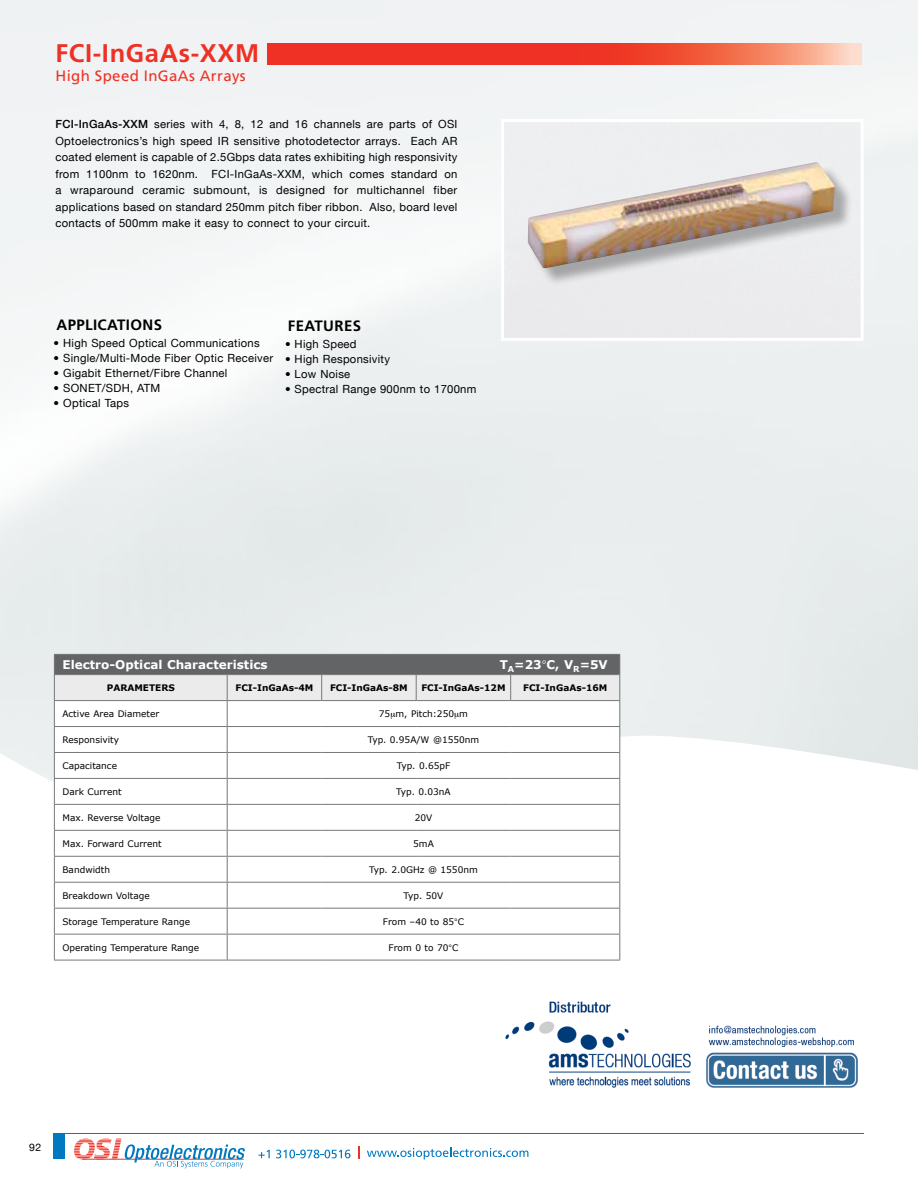
<style>
.page{position:relative;width:918px;height:1188px;background:#fff}
.page>*{position:absolute;margin:0;border:0;box-sizing:border-box;transform-origin:0 0}
.t1{font:700 25.5px "Frutiger";letter-spacing:.025em;color:#ee3124}
.t2{font:15px "Frutiger";letter-spacing:.025em;color:#ee3124}
.t3{font:700 15px "Frutiger";letter-spacing:.025em;color:#000}
.t4{font:700 12px "Verdana";color:#fff}
.t5{font:11.25px/16.5px "Helvetica Neue LT";letter-spacing:.025em;color:#000;text-align:justify}
.t6{font:10.5px "Helvetica Neue LT";color:#000}
.t7{font:9px "Verdana";color:#000}
.t8{font:700 9px "Verdana";color:#000}
.s1{font-weight:500}
</style>
<div class="page">
<img style="left:0;top:0;width:918px;height:828px">
<hr style="left:54px;top:1133px;width:810px;height:1px;background:#0079c1">
<div style="left:54px;top:1133px;width:11px;height:26px;background:#0079c1"></div>
<svg style="left:259px;top:1150px;width:11px;height:8px"></svg>
<svg style="left:276px;top:1150px;width:74px;height:8px"></svg>
<svg style="left:358px;top:1146px;width:1px;height:12px"></svg>
<svg style="left:367px;top:1148px;width:161px;height:11px"></svg>
<svg style="left:74px;top:1139px;width:171px;height:29px"></svg>
<div style="left:505px;top:123px;width:355px;height:214px;background:#ececef"></div>
<div style="left:501px;top:119px;width:363px;height:222px;border:3px solid #fff"></div>
<div style="left:530px;top:165px;width:323px;height:122px;background:#000;opacity:.3"></div>
<img style="left:528px;top:162px;width:307px;height:106px">
<hr style="left:54px;top:654px;width:173px;height:1px;background:#77787b">
<hr style="left:227px;top:654px;width:95px;height:1px;background:#77787b">
<hr style="left:322px;top:654px;width:94px;height:1px;background:#77787b">
<hr style="left:416px;top:654px;width:95px;height:1px;background:#77787b">
<hr style="left:511px;top:654px;width:109px;height:1px;background:#77787b">
<hr style="left:54px;top:960px;width:173px;height:1px;background:#77787b">
<hr style="left:227px;top:960px;width:95px;height:1px;background:#77787b">
<hr style="left:322px;top:960px;width:94px;height:1px;background:#77787b">
<hr style="left:416px;top:960px;width:95px;height:1px;background:#77787b">
<hr style="left:511px;top:960px;width:109px;height:1px;background:#77787b">
<svg style="left:268px;top:44px;width:594px;height:20px;background:#f04f3c"></svg>
<img style="left:505px;top:1001px;width:353px;height:87px">
<svg style="left:54px;top:655px;width:566px;height:305px"></svg>
<h1 class="t1" style="left:56px;top:38px;width:205px">FCI-InGaAs-XXM</h1>
<h2 class="t2" style="left:56px;top:67px;width:192px">High Speed InGaAs Arrays</h2>
<p class="t5" style="left:56px;top:116px;width:404px"><span class="s1">FCI-InGaAs-XXM</span> series with 4, 8, 12 and 16 channels are parts of OSI Optoelectronics’s high speed IR sensitive photodetector arrays. Each AR coated element is capable of 2.5Gbps data rates exhibiting high responsivity from 1100nm to 1620nm. FCI-InGaAs-XXM, which comes standard on a wraparound ceramic submount, is designed for multichannel fiber applications based on standard 250mm pitch fiber ribbon. Also, board level contacts of 500mm make it easy to connect to your circuit.</p>
<h2 class="t3" style="left:57px;top:316px;width:107px">APPLICATIONS</h2>
<p class="t5" style="left:54px;top:335px;width:208px">• High Speed Optical Communications</p>
<p class="t5" style="left:54px;top:350px;width:221px">• Single/Multi-Mode Fiber Optic Receiver</p>
<p class="t5" style="left:54px;top:365px;width:175px">• Gigabit Ethernet/Fibre Channel</p>
<p class="t5" style="left:54px;top:380px;width:108px">• SONET/SDH, ATM</p>
<p class="t5" style="left:54px;top:395px;width:77px">• Optical Taps</p>
<h2 class="t3" style="left:288px;top:317px;width:75px">FEATURES</h2>
<p class="t5" style="left:285px;top:336px;width:73px">• High Speed</p>
<p class="t5" style="left:285px;top:351px;width:107px">• High Responsivity</p>
<p class="t5" style="left:285px;top:366px;width:67px">• Low Noise</p>
<p class="t5" style="left:285px;top:381px;width:193px">• Spectral Range 900nm to 1700nm</p>
<p class="t4" style="left:62px;top:657px;width:207px">Electro-Optical Characteristics</p>
<p class="t4" style="left:500px;top:657px;width:109px">T<sub>A</sub>=23 C, V<sub>R</sub>=5V</p>
<p class="t8" style="left:107px;top:682px;width:69px">PARAMETERS</p>
<p class="t8" style="left:236px;top:682px;width:79px">FCI-InGaAs-4M</p>
<p class="t8" style="left:330px;top:682px;width:79px">FCI-InGaAs-8M</p>
<p class="t8" style="left:421px;top:682px;width:86px">FCI-InGaAs-12M</p>
<p class="t8" style="left:523px;top:682px;width:86px">FCI-InGaAs-16M</p>
<p class="t7" style="left:62px;top:708px;width:98px">Active Area Diameter</p>
<p class="t7" style="left:379px;top:708px;width:91px">75 m, Pitch:250 m</p>
<p class="t7" style="left:62px;top:734px;width:58px">Responsivity</p>
<p class="t7" style="left:368px;top:734px;width:113px">Typ. 0.95A/W @1550nm</p>
<p class="t7" style="left:62px;top:760px;width:56px">Capacitance</p>
<p class="t7" style="left:397px;top:760px;width:55px">Typ. 0.65pF</p>
<p class="t7" style="left:62px;top:786px;width:61px">Dark Current</p>
<p class="t7" style="left:396px;top:786px;width:56px">Typ. 0.03nA</p>
<p class="t7" style="left:62px;top:812px;width:100px">Max. Reverse Voltage</p>
<p class="t7" style="left:415px;top:812px;width:19px">20V</p>
<p class="t7" style="left:62px;top:838px;width:101px">Max. Forward Current</p>
<p class="t7" style="left:413px;top:838px;width:22px">5mA</p>
<p class="t7" style="left:62px;top:864px;width:49px">Bandwidth</p>
<p class="t7" style="left:369px;top:864px;width:110px">Typ. 2.0GHz @ 1550nm</p>
<p class="t7" style="left:62px;top:890px;width:89px">Breakdown Voltage</p>
<p class="t7" style="left:404px;top:890px;width:41px">Typ. 50V</p>
<p class="t7" style="left:62px;top:916px;width:129px">Storage Temperature Range</p>
<p class="t7" style="left:383px;top:916px;width:83px">From –40 to 85 C</p>
<p class="t7" style="left:62px;top:942px;width:138px">Operating Temperature Range</p>
<p class="t7" style="left:389px;top:942px;width:71px">From 0 to 70 C</p>
<p class="t6" style="left:29px;top:1141px;width:13px">92</p>
</div>
